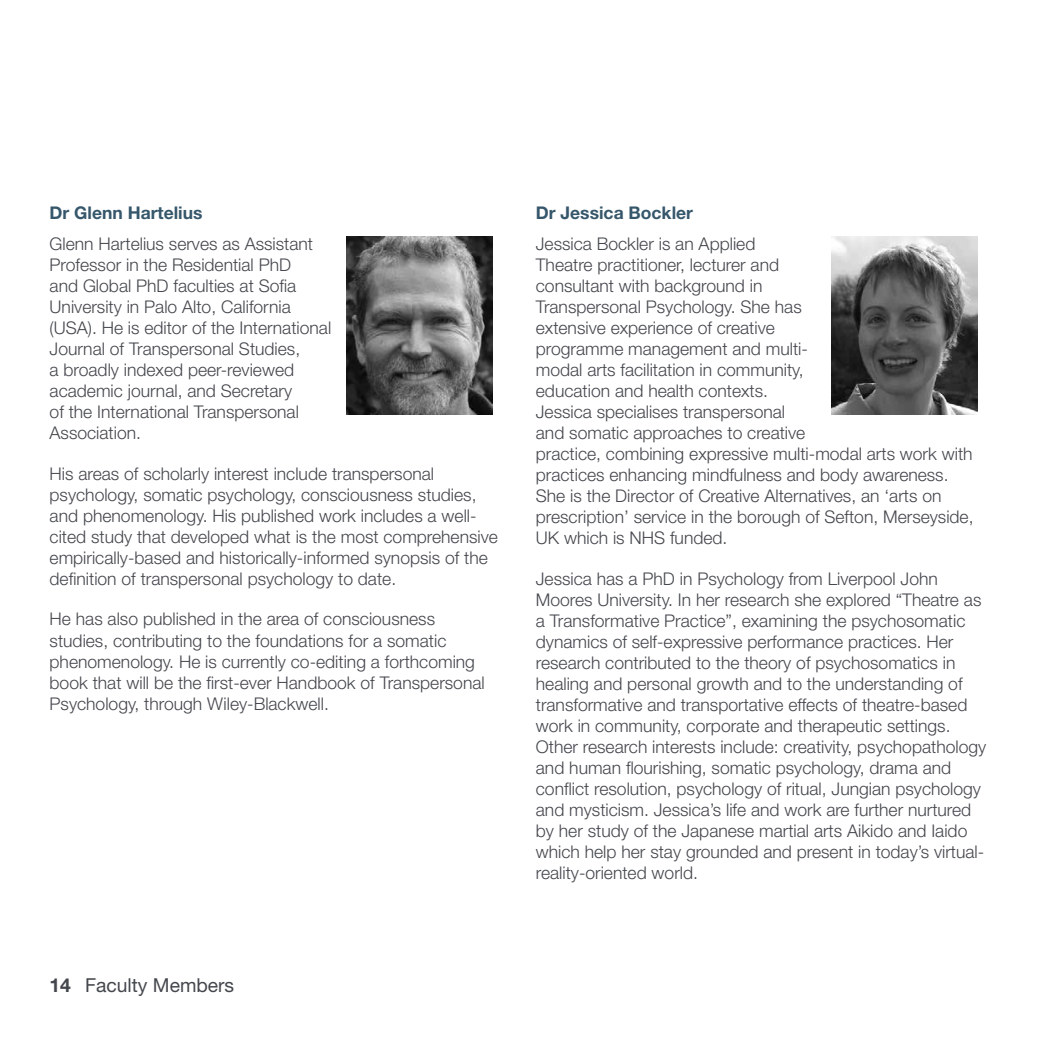
<style>
.page{position:relative;width:1042px;height:1042px;background:#fff}
.page>*{position:absolute;margin:0;border:0;box-sizing:border-box;transform-origin:0 0}
.t1{font:19.25px "Helvetica Neue";color:#44474d}
.t2{font:300 17.5px/21px "Helvetica Neue LT Std";color:#44474d}
.t3{font:700 17.5px "Helvetica Neue";color:#36576b}
.s1{font-weight:700}
</style>
<div class="page">
<img style="left:346px;top:236px;width:146px;height:179px">
<img style="left:831px;top:236px;width:146px;height:179px">
<p class="t3" style="left:50px;top:202px;width:154px">Dr Glenn Hartelius</p>
<p class="t2" style="left:50px;top:233px;width:283px">Glenn Hartelius serves as Assistant Professor in the Residential PhD<br>and Global PhD faculties at Sofia University in Palo Alto, California (USA). He is editor of the International Journal of Transpersonal Studies,<br>a broadly indexed peer-reviewed academic journal, and Secretary<br>of the International Transpersonal Association.</p>
<p class="t2" style="left:50px;top:462px;width:450px">His areas of scholarly interest include transpersonal psychology, somatic psychology, consciousness studies, and phenomenology. His published work includes a well&shy;cited study that developed what is the most comprehensive empirically-based and historically-informed synopsis of the definition of transpersonal psychology to date.</p>
<p class="t2" style="left:50px;top:608px;width:437px">He has also published in the area of consciousness studies, contributing to the foundations for a somatic phenomenology. He is currently co-editing a forthcoming book that will be the first-ever Handbook of Transpersonal Psychology, through Wiley-Blackwell.</p>
<p class="t3" style="left:536px;top:202px;width:159px">Dr Jessica Bockler</p>
<p class="t2" style="left:536px;top:233px;width:439px">Jessica Bockler is an Applied<br>Theatre practitioner, lecturer and<br>consultant with background in<br>Transpersonal Psychology. She has<br>extensive experience of creative<br>programme management and multi-<br>modal arts facilitation in community,<br>education and health contexts.<br>Jessica specialises transpersonal<br>and somatic approaches to creative<br>practice, combining expressive multi-modal arts work with practices enhancing mindfulness and body awareness.<br>She is the Director of Creative Alternatives, an ‘arts on prescription’ service in the borough of Sefton, Merseyside, UK which is NHS funded.</p>
<p class="t2" style="left:536px;top:567px;width:452px">Jessica has a PhD in Psychology from Liverpool John Moores University. In her research she explored “Theatre as a Transformative Practice”, examining the psychosomatic dynamics of self-expressive performance practices. Her research contributed to the theory of psychosomatics in healing and personal growth and to the understanding of transformative and transportative effects of theatre-based work in community, corporate and therapeutic settings.<br>Other research interests include: creativity, psychopathology and human flourishing, somatic psychology, drama and conflict resolution, psychology of ritual, Jungian psychology and mysticism. Jessica’s life and work are further nurtured by her study of the Japanese martial arts Aikido and Iaido which help her stay grounded and present in today’s virtual&shy;reality-oriented world.</p>
<p class="t1" style="left:50px;top:974px;width:186px"><span class="s1">14</span> Faculty Members</p>
</div>
